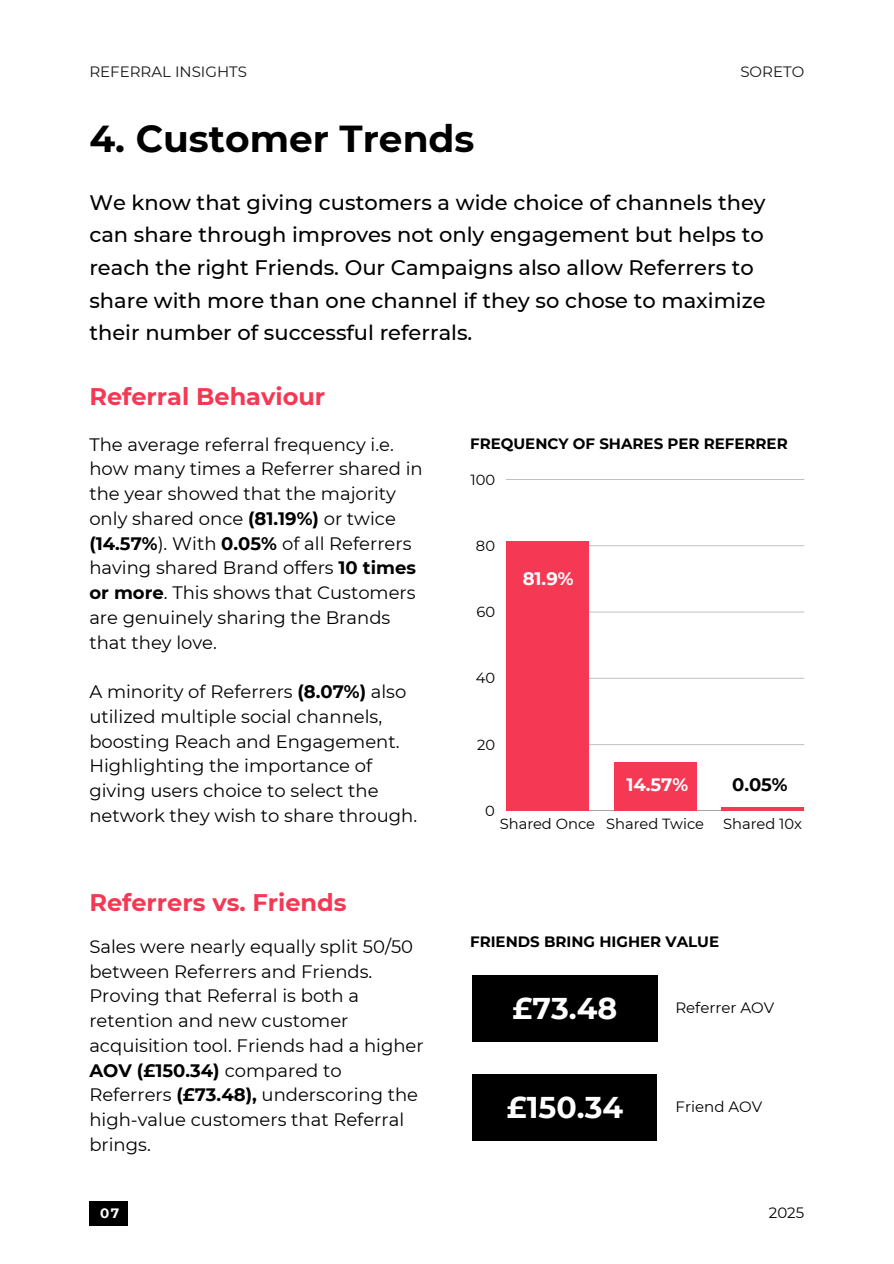
<style>
.page{position:relative;width:894px;height:1264px;background:#fff}
.page>*{position:absolute;margin:0;border:0;box-sizing:border-box;transform-origin:0 0}
.t1{font:700 37.5px "Montserrat";color:#000}
.t2{font:700 30px "Montserrat";color:#fff}
.t3{font:700 24px "Montserrat";color:#f53854}
.t4{font:500 21px/32.7px "Montserrat";color:#000}
.t5{font:18px/24.8px "Montserrat";color:#000}
.t6{font:700 18px "Montserrat";color:#fff}
.t7{font:700 18px "Montserrat";color:#000}
.t8{font:700 15px "Montserrat";color:#000}
.t9{font:15px "Montserrat";color:#000}
.t10{font:15px "Montserrat";color:#181617}
.t11{font:14.7px "Montserrat";color:#000}
.t12{font:700 13.5px "Montserrat";color:#fff}
.s1{font-weight:700}
</style>
<div class="page">
<hr style="left:506px;top:810px;width:298px;height:1px;background:#a4a4a4">
<hr style="left:506px;top:744px;width:298px;height:1px;background:#c7c7c7">
<hr style="left:506px;top:678px;width:298px;height:1px;background:#cacaca">
<hr style="left:506px;top:611px;width:298px;height:1px;background:#e2e2e2">
<hr style="left:506px;top:545px;width:298px;height:1px;background:#d0d0d0">
<hr style="left:506px;top:479px;width:298px;height:1px;background:#c1c1c1">
<div style="left:506px;top:542px;width:82px;height:269px;background:#f53854"></div>
<div style="left:613px;top:762px;width:83px;height:49px;background:#f53854"></div>
<hr style="left:721px;top:807px;width:83px;height:4px;background:#f53854">
<div style="left:89px;top:1201px;width:39px;height:24px;background:#000"></div>
<div style="left:472px;top:975px;width:185px;height:66px;background:#000"></div>
<div style="left:472px;top:1073px;width:185px;height:67px;background:#000"></div>
<h6 class="t10" style="left:89px;top:62px;width:159px">REFERRAL INSIGHTS</h6>
<p class="t10" style="left:740px;top:62px;width:65px">SORETO</p>
<h1 class="t1" style="left:89px;top:116px;width:386px">4. Customer Trends</h1>
<h3 class="t4" style="left:89px;top:186px;width:677px">We know that giving customers a wide choice of channels they can share through improves not only engagement but helps to reach the right Friends. Our Campaigns also allow Referrers to share with more than one channel if they so chose to maximize their number of successful referrals.</h3>
<p class="t3" style="left:89px;top:381px;width:237px">Referral Behaviour</p>
<p class="t5" style="left:89px;top:431px;width:335px">The average referral frequency i.e. how many times a Referrer shared in the year showed that the majority only shared once <span class="s1">(81.19%)</span> or twice <span class="s1">(14.57%</span>). With <span class="s1">0.05%</span> of all Referrers having shared Brand offers <span class="s1">10 times or more</span>. This shows that Customers are genuinely sharing the Brands that they love.</p>
<p class="t5" style="left:89px;top:679px;width:329px">A minority of Referrers <span class="s1">(8.07%)</span> also utilized multiple social channels, boosting Reach and Engagement.<br>Highlighting the importance of giving users choice to select the network they wish to share through.</p>
<p class="t3" style="left:89px;top:887px;width:259px">Referrers vs. Friends</p>
<h4 class="t5" style="left:89px;top:934px;width:336px">Sales were nearly equally split 50/50 between Referrers and Friends.<br>Proving that Referral is both a retention and new customer acquisition tool. Friends had a higher<br><span class="s1">AOV (£150.34)</span> compared to<br>Referrers <span class="s1">(£73.48),</span> underscoring the high-value customers that Referral brings.</h4>
<h5 class="t8" style="left:470px;top:434px;width:319px">FREQUENCY OF SHARES PER REFERRER</h5>
<p class="t11" style="left:470px;top:470px;width:26px">100</p>
<p class="t11" style="left:476px;top:536px;width:21px">80</p>
<p class="t11" style="left:476px;top:603px;width:20px">60</p>
<p class="t11" style="left:475px;top:669px;width:21px">40</p>
<p class="t11" style="left:477px;top:735px;width:20px">20</p>
<p class="t11" style="left:485px;top:801px;width:11px">0</p>
<h5 class="t6" style="left:522px;top:568px;width:52px">81.9%</h5>
<h5 class="t6" style="left:626px;top:773px;width:63px">14.57%</h5>
<h3 class="t7" style="left:732px;top:773px;width:57px">0.05%</h3>
<p class="t11" style="left:499px;top:815px;width:206px">Shared Once Shared Twice</p>
<p class="t11" style="left:723px;top:815px;width:80px">Shared 10x</p>
<p class="t8" style="left:470px;top:932px;width:250px">FRIENDS BRING HIGHER VALUE</p>
<h2 class="t2" style="left:512px;top:989px;width:106px">£73.48</h2>
<p class="t2" style="left:506px;top:1088px;width:118px">£150.34</p>
<h2 class="t9" style="left:675px;top:998px;width:100px">Referrer AOV</h2>
<p class="t9" style="left:675px;top:1097px;width:88px">Friend AOV</p>
<p class="t12" style="left:100px;top:1204px;width:20px">07</p>
<p class="t9" style="left:768px;top:1203px;width:37px">2025</p>
</div>
